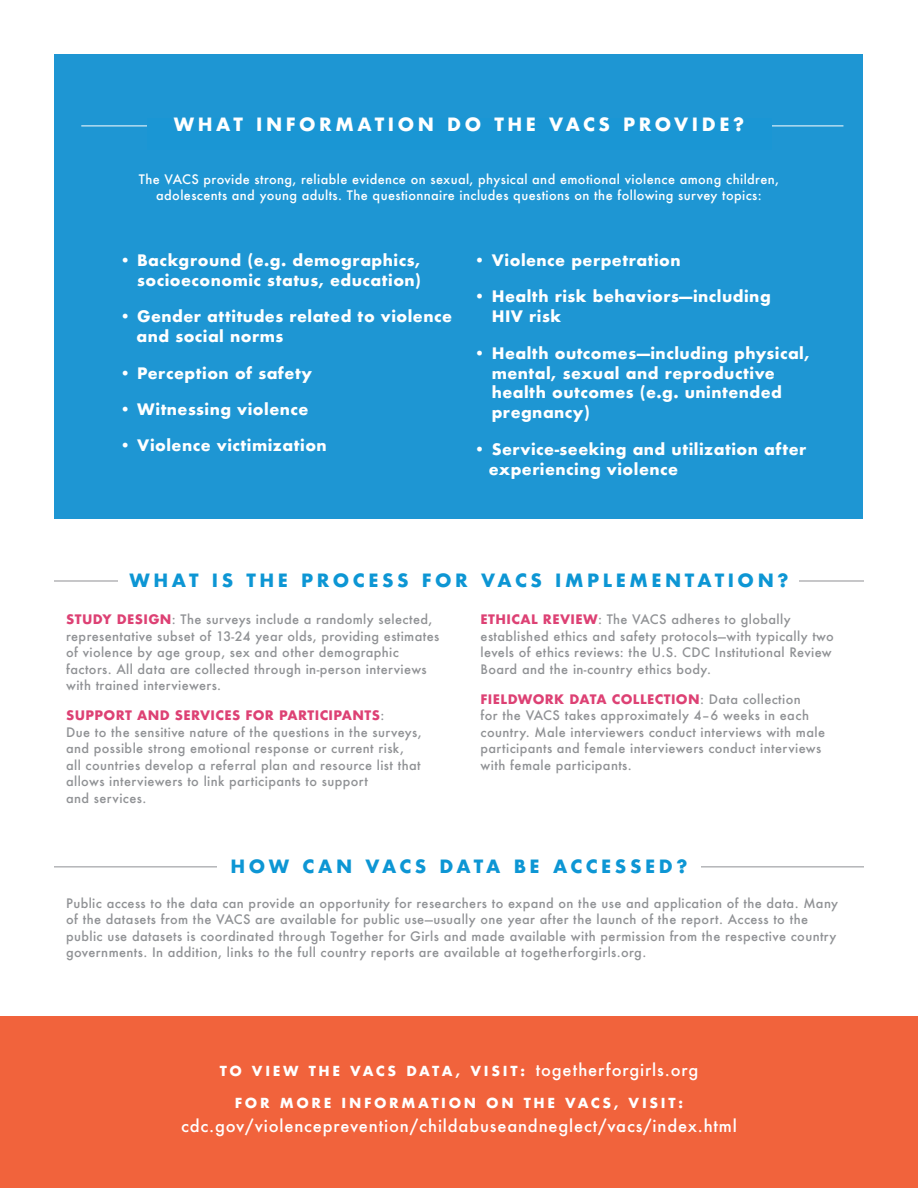
<style>
.page{position:relative;width:918px;height:1188px;background:#fff}
.page>*{position:absolute;margin:0;border:0;box-sizing:border-box;transform-origin:0 0}
.t1{font:700 17.85px "Futura";letter-spacing:.2em;color:#0d96d4}
.t2{font:700 17.85px "Futura";letter-spacing:.2em;color:#fff}
.t3{font:500 16.5px "Futura";letter-spacing:.05em;color:#fff}
.t4{font:700 15.45px/20px "Futura";letter-spacing:.03em;color:#fff}
.t5{font:700 13.5px "Futura";letter-spacing:.2em;color:#fff}
.t6{font:500 12.75px/16.5px "Futura";letter-spacing:.03em;color:#909295}
.t7{font:500 12.75px/16.5px "Futura";letter-spacing:.03em;color:#fff;text-align:center}
.s1{font-weight:700;color:#dd4174}
.s2{font-weight:500;font-size:16.5px}
</style>
<div class="page">
<div style="left:0;top:1017px;width:918px;height:171px;background:#f1633c"></div>
<div style="left:55px;top:54px;width:808px;height:465px;background:#1e96d3"></div>
<hr style="left:81px;top:126px;width:762px;height:1px;background:#fff">
<hr style="left:54px;top:866px;width:810px;height:1px;background:#8f9094">
<div style="left:147px;top:118px;width:624px;height:32px;background:#1a96d4"></div>
<div style="left:217px;top:859px;width:484px;height:31px;background:#fff"></div>
<hr style="left:54px;top:581px;width:810px;height:1px;background:#8f9094">
<div style="left:119px;top:573px;width:680px;height:19px;background:#fff"></div>
<p class="t2" style="left:174px;top:112px;width:572px">WHAT INFORMATION DO THE VACS PROVIDE?</p>
<p class="t7" style="left:139px;top:171px;width:642px">The VACS provide strong, reliable evidence on sexual, physical and emotional violence among children, adolescents and young adults. The questionnaire includes questions on the following survey topics:</p>
<p class="t4" style="left:119px;top:250px;width:303px;text-align:right">• Background (e.g. demographics, socioeconomic status, education)</p>
<p class="t4" style="left:136px;top:307px;width:317px;text-indent:-17px">• Gender attitudes related to violence and social norms</p>
<p class="t4" style="left:119px;top:363px;width:194px">• Perception of safety</p>
<p class="t4" style="left:119px;top:399px;width:191px">• Witnessing violence</p>
<p class="t4" style="left:119px;top:435px;width:209px">• Violence victimization</p>
<p class="t4" style="left:474px;top:250px;width:208px">• Violence perpetration</p>
<p class="t4" style="left:492px;top:287px;width:281px;text-indent:-18px">• Health risk behaviors—including<br>HIV risk</p>
<p class="t4" style="left:492px;top:343px;width:319px;text-indent:-18px">• Health outcomes—including physical, mental, sexual and reproductive health outcomes (e.g. unintended pregnancy)</p>
<p class="t4" style="left:489px;top:439px;width:319px;text-indent:-15px">• Service-seeking and utilization after experiencing violence</p>
<p class="t1" style="left:130px;top:568px;width:661px">WHAT IS THE PROCESS FOR VACS IMPLEMENTATION?</p>
<p class="t6" style="left:481px;top:611px;width:355px"><span class="s1">ETHICAL REVIEW</span>: The VACS adheres to globally established ethics and safety protocols—with typically two levels of ethics reviews: the U.S. CDC Institutional Review Board and the in-country ethics body.</p>
<p class="t6" style="left:481px;top:691px;width:346px"><span class="s1">FIELDWORK DATA COLLECTION</span>: Data collection<br>for the VACS takes approximately 4–6 weeks in each country. Male interviewers conduct interviews with male participants and female interviewers conduct interviews with female participants.</p>
<p class="t6" style="left:66px;top:611px;width:375px"><span class="s1">STUDY DESIGN</span>: The surveys include a randomly selected, representative subset of 13-24 year olds, providing estimates of violence by age group, sex and other demographic factors. All data are collected through in-person interviews with trained interviewers.</p>
<p class="t6" style="left:66px;top:707px;width:357px"><span class="s1">SUPPORT AND SERVICES FOR PARTICIPANTS</span>:<br>Due to the sensitive nature of the questions in the surveys, and possible strong emotional response or current risk, all countries develop a referral plan and resource list that allows interviewers to link participants to support<br>and services.</p>
<p class="t1" style="left:231px;top:854px;width:458px">HOW CAN VACS DATA BE ACCESSED?</p>
<p class="t6" style="left:66px;top:895px;width:773px">Public access to the data can provide an opportunity for researchers to expand on the use and application of the data. Many of the datasets from the VACS are available for public use—usually one year after the launch of the report. Access to the public use datasets is coordinated through Together for Girls and made available with permission from the respective country governments. In addition, links to the full country reports are available at togetherforgirls.org.</p>
<p class="t5" style="left:220px;top:1061px;width:480px">TO VIEW THE VACS DATA , VISIT: <span class="s2">togetherforgirls.org</span></p>
<p class="t5" style="left:235px;top:1093px;width:450px">FOR MORE INFORMATION ON THE VACS, VISIT:</p>
<p class="t3" style="left:181px;top:1115px;width:557px">cdc.gov/violenceprevention/childabuseandneglect/vacs/index.html</p>
</div>
